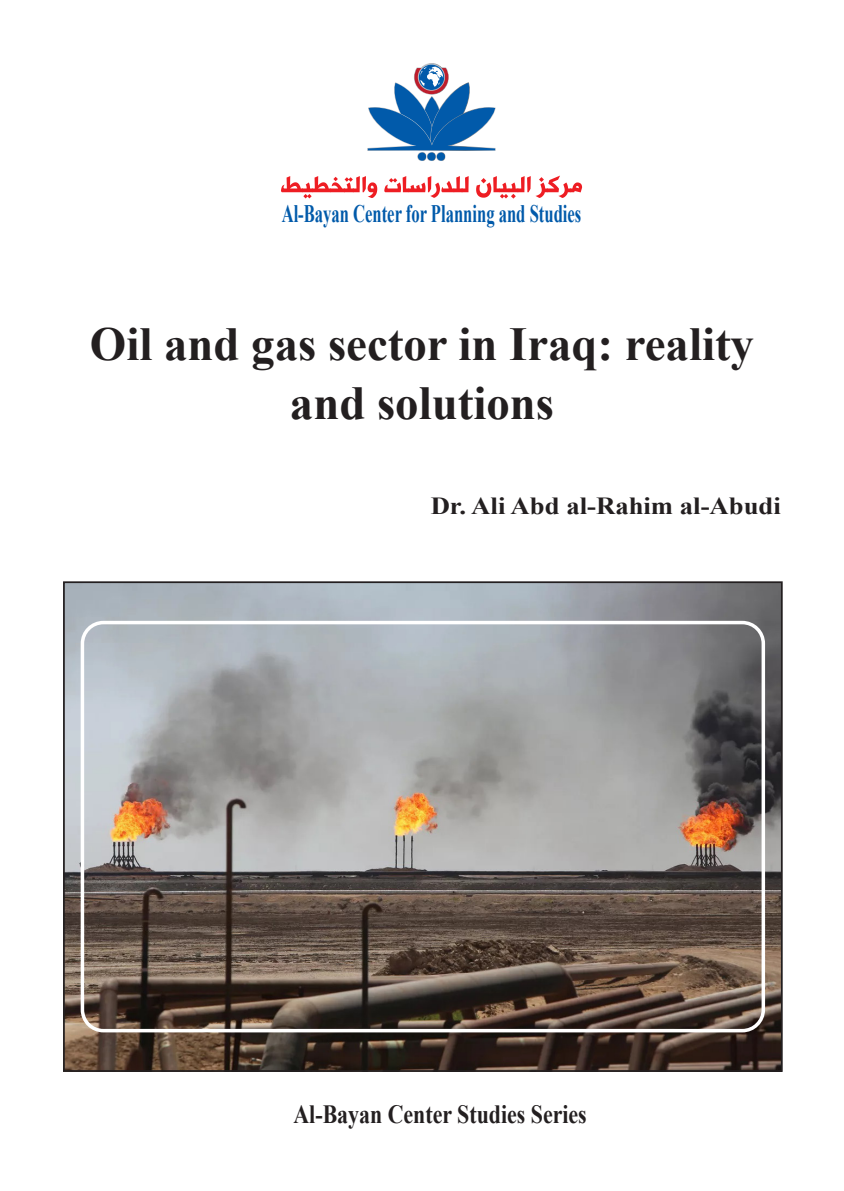
<style>
.page{position:relative;width:844px;height:1191px;background:#fff}
.page>*{position:absolute;margin:0;border:0;box-sizing:border-box;transform-origin:0 0}
.t1{font:700 47.25px/59.5px "Times New Roman";color:#231f20;text-align:center}
.t2{font:700 26.25px "Times New Roman";color:#231f20;scale:.83 1}
.t3{font:700 25.2px "Times New Roman";color:#015aaa;scale:.66 1}
.t4{font:700 24.5px "Times New Roman";color:#231f20;scale:1.09 1}
</style>
<div class="page">
<svg style="left:281px;top:176px;width:301px;height:23px"></svg>
<svg style="left:367px;top:63px;width:128px;height:98px"></svg>
<div style="left:437px;top:152px;width:8px;height:9px;background:#015aaa;border-radius:50%"></div>
<div style="left:418px;top:152px;width:8px;height:9px;background:#015aaa;border-radius:50%"></div>
<img style="left:66px;top:584px;width:713px;height:484px">
<div style="left:63px;top:581px;width:719px;height:490px;border:2px solid #231f20"></div>
<div style="left:81px;top:621px;width:683px;height:411px;border:4px solid #fff;border-radius:21px"></div>
<p class="t3" style="left:281px;top:195px;width:455px">Al-Bayan Center for Planning and Studies</p>
<p class="t1" style="left:90px;top:312px;width:665px">Oil and gas sector in Iraq: reality and solutions</p>
<p class="t4" style="left:430px;top:488px;width:323px">Dr. Ali Abd al-Rahim al-Abudi</p>
<p class="t2" style="left:293px;top:1094px;width:355px">Al-Bayan Center Studies Series</p>
</div>
